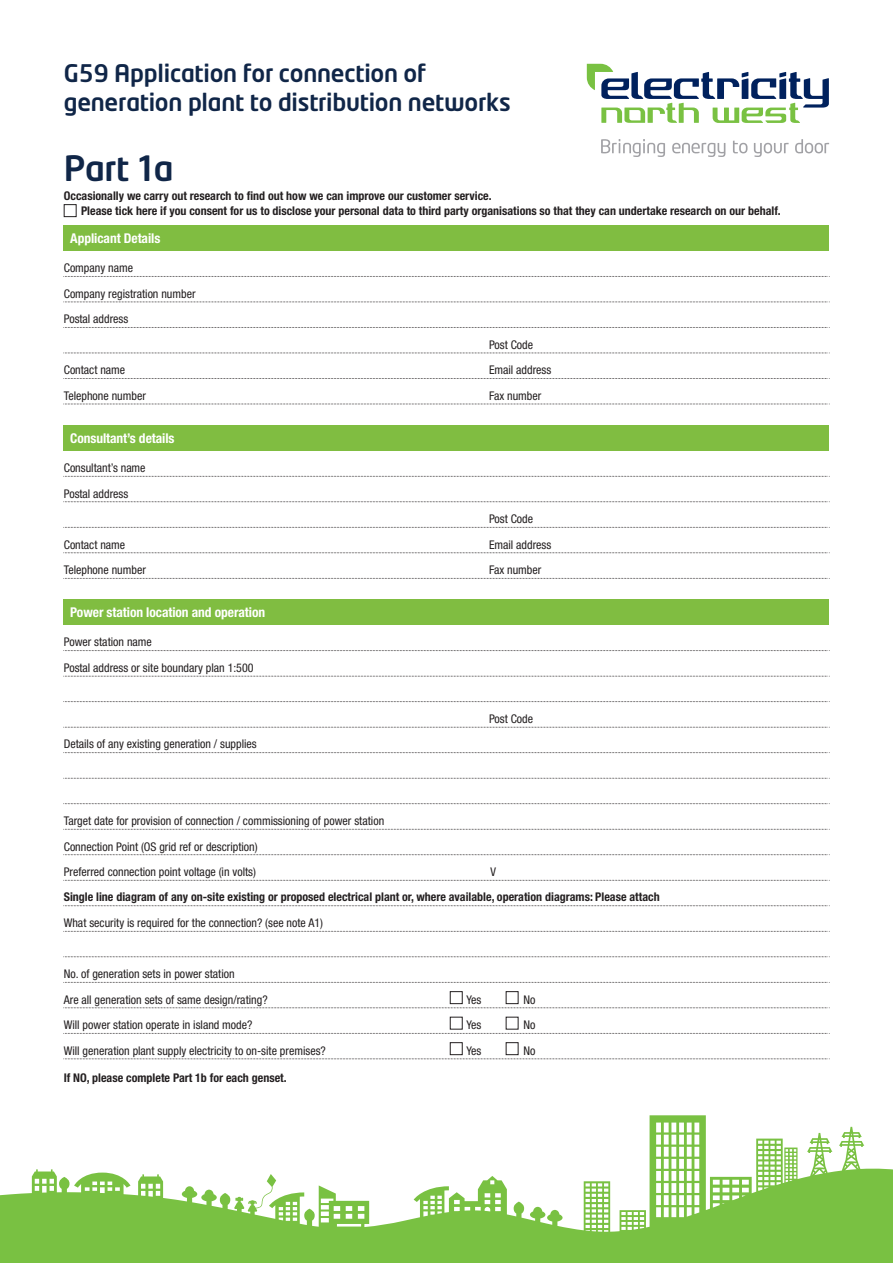
<style>
.page{position:relative;width:893px;height:1263px;background:#fff}
.page>*{position:absolute;margin:0;border:0;box-sizing:border-box;transform-origin:0 0}
.t1{font:500 34.5px "Neo Tech";letter-spacing:-.01em;color:#102648}
.t2{font:500 24px/28.5px "Neo Tech";letter-spacing:-.01em;color:#102648}
.t3{font:700 condensed 13.5px "Helvetica Neue";letter-spacing:-.005em;color:#fff}
.t4{font:condensed 12px/25.5px "Helvetica Neue";color:#231f20}
.t5{font:700 condensed 12px/15px "Helvetica Neue";color:#231f20}
</style>
<div class="page">
<svg style="left:0;top:1115px;width:893px;height:148px"></svg>
<svg style="left:587px;top:64px;width:242px;height:59px"></svg>
<svg style="left:601px;top:139px;width:64px;height:18px"></svg>
<svg style="left:672px;top:143px;width:53px;height:14px"></svg>
<svg style="left:733px;top:141px;width:14px;height:12px"></svg>
<svg style="left:754px;top:143px;width:35px;height:14px"></svg>
<svg style="left:795px;top:139px;width:34px;height:14px"></svg>
<div style="left:64px;top:225px;width:765px;height:26px;background:#80bd41"></div>
<svg style="left:63px;top:276px;width:767px;height:1px"></svg>
<svg style="left:63px;top:302px;width:767px;height:1px"></svg>
<svg style="left:63px;top:327px;width:767px;height:1px"></svg>
<svg style="left:63px;top:353px;width:767px;height:1px"></svg>
<svg style="left:63px;top:378px;width:767px;height:1px"></svg>
<svg style="left:63px;top:404px;width:767px;height:1px"></svg>
<div style="left:64px;top:600px;width:765px;height:25px;background:#80bd41"></div>
<svg style="left:63px;top:650px;width:767px;height:1px"></svg>
<svg style="left:63px;top:676px;width:767px;height:1px"></svg>
<svg style="left:63px;top:701px;width:767px;height:1px"></svg>
<svg style="left:63px;top:727px;width:767px;height:1px"></svg>
<svg style="left:63px;top:752px;width:767px;height:1px"></svg>
<svg style="left:63px;top:778px;width:767px;height:1px"></svg>
<svg style="left:63px;top:803px;width:767px;height:1px"></svg>
<svg style="left:63px;top:829px;width:767px;height:1px"></svg>
<svg style="left:63px;top:854px;width:767px;height:1px"></svg>
<svg style="left:63px;top:880px;width:767px;height:1px"></svg>
<svg style="left:63px;top:905px;width:767px;height:1px"></svg>
<svg style="left:63px;top:931px;width:767px;height:1px"></svg>
<svg style="left:63px;top:956px;width:767px;height:1px"></svg>
<svg style="left:63px;top:982px;width:767px;height:1px"></svg>
<svg style="left:63px;top:1007px;width:767px;height:1px"></svg>
<svg style="left:63px;top:1033px;width:767px;height:1px"></svg>
<svg style="left:63px;top:1058px;width:767px;height:1px"></svg>
<div style="left:64px;top:425px;width:765px;height:26px;background:#80bd41"></div>
<svg style="left:63px;top:476px;width:767px;height:1px"></svg>
<svg style="left:63px;top:501px;width:767px;height:1px"></svg>
<svg style="left:63px;top:527px;width:767px;height:1px"></svg>
<svg style="left:63px;top:552px;width:767px;height:1px"></svg>
<svg style="left:63px;top:578px;width:767px;height:1px"></svg>
<div style="left:450px;top:991px;width:13px;height:13px;border:1px solid #231f20"></div>
<div style="left:450px;top:1017px;width:13px;height:12px;border:1px solid #231f20"></div>
<div style="left:450px;top:1042px;width:13px;height:13px;border:1px solid #231f20"></div>
<div style="left:506px;top:991px;width:12px;height:13px;border:1px solid #231f20"></div>
<div style="left:506px;top:1042px;width:12px;height:13px;border:1px solid #231f20"></div>
<div style="left:64px;top:204px;width:13px;height:13px;border:1px solid #231f20"></div>
<h2 class="t2" style="left:64px;top:61px;width:449px">G59 Application for connection of generation plant to distribution networks</h2>
<h1 class="t1" style="left:64px;top:155px;width:112px">Part 1a</h1>
<p class="t5" style="left:81px;top:188px;width:701px;text-indent:-17px">Occasionally we carry out research to find out how we can improve our customer service.<br>Please tick here if you consent for us to disclose your personal data to third party organisations so that they can undertake research on our behalf.</p>
<p class="t3" style="left:70px;top:227px;width:92px">Applicant Details</p>
<p class="t4" style="left:64px;top:256px;width:133px">Company name<br>Company registration number<br>Postal address</p>
<p class="t4" style="left:64px;top:358px;width:84px">Contact name<br>Telephone number</p>
<p class="t3" style="left:70px;top:427px;width:106px">Consultant’s details</p>
<p class="t4" style="left:64px;top:456px;width:83px">Consultant’s name<br>Postal address</p>
<p class="t4" style="left:489px;top:333px;width:64px">Post Code<br>Email address<br>Fax number</p>
<p class="t4" style="left:489px;top:507px;width:46px">Post Code</p>
<p class="t4" style="left:64px;top:533px;width:63px">Contact name</p>
<p class="t4" style="left:489px;top:533px;width:64px">Email address</p>
<p class="t4" style="left:64px;top:558px;width:84px">Telephone number</p>
<p class="t3" style="left:70px;top:601px;width:197px">Power station location and operation</p>
<p class="t4" style="left:64px;top:630px;width:191px">Power station name<br>Postal address or site boundary plan 1:500</p>
<p class="t4" style="left:64px;top:732px;width:194px">Details of any existing generation / supplies</p>
<p class="t4" style="left:489px;top:558px;width:54px">Fax number</p>
<p class="t4" style="left:489px;top:707px;width:46px">Post Code</p>
<p class="t4" style="left:64px;top:809px;width:322px">Target date for provision of connection / commissioning of power station<br>Connection Point (OS grid ref or description)<br>Preferred connection point voltage (in volts)</p>
<p class="t4" style="left:490px;top:860px;width:7px">V</p>
<p class="t5" style="left:64px;top:888px;width:597px">Single line diagram of any on-site existing or proposed electrical plant or, where available, operation diagrams: Please attach</p>
<p class="t4" style="left:64px;top:911px;width:261px">What security is required for the connection? (see note A1)</p>
<p class="t4" style="left:64px;top:962px;width:172px">No. of generation sets in power station</p>
<p class="t4" style="left:64px;top:988px;width:264px">Are all generation sets of same design/rating?<br>Will power station operate in island mode?<br>Will generation plant supply electricity to on-site premises?</p>
<p class="t5" style="left:64px;top:1069px;width:224px">If NO, please complete Part 1b for each genset.</p>
<p class="t4" style="left:467px;top:988px;width:16px">Yes</p>
<p class="t4" style="left:523px;top:988px;width:13px">No</p>
<p class="t4" style="left:467px;top:1013px;width:16px">Yes</p>
<p class="t4" style="left:523px;top:1013px;width:13px">No</p>
<p class="t4" style="left:467px;top:1039px;width:16px">Yes</p>
<p class="t4" style="left:523px;top:1039px;width:13px">No</p>
</div>
